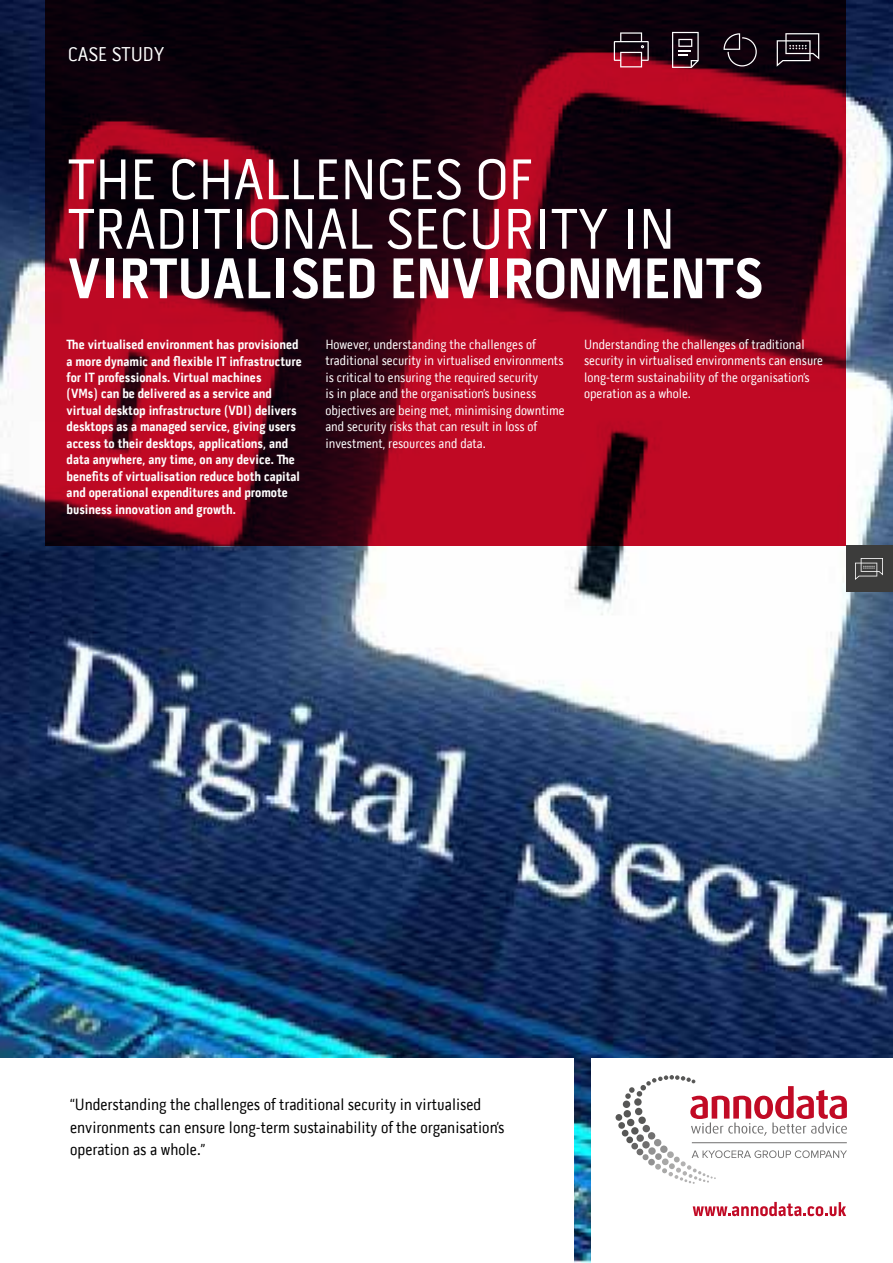
<style>
.page{position:relative;width:893px;height:1263px;background:#fff}
.page>*{position:absolute;margin:0;border:0;box-sizing:border-box;transform-origin:0 0}
.t1{font:58.5px/49.5px "Pill Gothic 300 mg";color:#fff}
.t2{font:700 58.5px "Pill Gothic 300 mg";color:#fff}
.t3{font:20.25px "Pill Gothic 300 mg";color:#fff}
.t4{font:16.5px/22.5px "Pill Gothic 300 mg";color:#000}
.t5{font:13.5px/16.5px "Pill Gothic 300 mg";color:#fff}
.t6{font:700 13.5px/16.5px "Pill Gothic 300 mg";color:#fff}
</style>
<div class="page">
<img style="left:0;top:0;width:893px;height:1263px">
<svg style="left:45px;top:0;width:801px;height:545px;background:#5c0416"></svg>
<svg style="left:777px;top:33px;width:42px;height:34px"></svg>
<svg style="left:672px;top:32px;width:27px;height:36px"></svg>
<svg style="left:723px;top:33px;width:34px;height:33px"></svg>
<svg style="left:614px;top:32px;width:35px;height:35px"></svg>
<div style="left:846px;top:545px;width:47px;height:46px;background:#3c3c3b"></div>
<svg style="left:855px;top:558px;width:28px;height:22px"></svg>
<div style="left:0;top:1059px;width:574px;height:204px;background:#fff"></div>
<div style="left:592px;top:1059px;width:301px;height:204px;background:#fff"></div>
<svg style="left:693px;top:1202px;width:153px;height:14px"></svg>
<hr style="left:692px;top:1142px;width:155px;height:1px;background:#706f6f">
<div style="left:648px;top:1159px;width:7px;height:6px;background:#929292;border-radius:50%"></div>
<div style="left:648px;top:1132px;width:7px;height:7px;background:#706f6f;border-radius:50%"></div>
<div style="left:654px;top:1139px;width:7px;height:7px;background:#929292;border-radius:50%"></div>
<div style="left:660px;top:1145px;width:8px;height:8px;background:#929292;border-radius:50%"></div>
<div style="left:636px;top:1134px;width:8px;height:8px;background:#646363;border-radius:50%"></div>
<div style="left:642px;top:1141px;width:8px;height:7px;background:#706f6f;border-radius:50%"></div>
<div style="left:648px;top:1147px;width:8px;height:8px;background:#929292;border-radius:50%"></div>
<svg style="left:615px;top:1114px;width:7px;height:7px"></svg>
<svg style="left:618px;top:1075px;width:229px;height:61px"></svg>
<div style="left:622px;top:1130px;width:7px;height:6px;background:#575756;border-radius:50%"></div>
<div style="left:626px;top:1136px;width:7px;height:7px;background:#575756;border-radius:50%"></div>
<div style="left:631px;top:1143px;width:7px;height:6px;background:#646363;border-radius:50%"></div>
<div style="left:636px;top:1148px;width:7px;height:7px;background:#706f6f;border-radius:50%"></div>
<div style="left:642px;top:1154px;width:7px;height:6px;background:#929292;border-radius:50%"></div>
<svg style="left:655px;top:1150px;width:192px;height:34px"></svg>
<h2 class="t3" style="left:68px;top:42px;width:98px">CASE STUDY</h2>
<h1 class="t1" style="left:68px;top:155px;width:608px">THE CHALLENGES OF<br>TRADITIONAL SECURITY IN</h1>
<h1 class="t2" style="left:68px;top:242px;width:697px">VIRTUALISED ENVIRONMENTS</h1>
<p class="t6" style="left:67px;top:336px;width:237px">The virtualised environment has provisioned a more dynamic and flexible IT infrastructure for IT professionals. Virtual machines<br>(VMs) can be delivered as a service and virtual desktop infrastructure (VDI) delivers desktops as a managed service, giving users access to their desktops, applications, and data anywhere, any time, on any device. The benefits of virtualisation reduce both capital and operational expenditures and promote business innovation and growth.</p>
<p class="t5" style="left:325px;top:336px;width:241px">However, understanding the challenges of traditional security in virtualised environments is critical to ensuring the required security<br>is in place and the organisation’s business objectives are being met, minimising downtime and security risks that can result in loss of investment, resources and data.</p>
<p class="t5" style="left:584px;top:336px;width:240px">Understanding the challenges of traditional security in virtualised environments can ensure long-term sustainability of the organisation’s operation as a whole.</p>
<p class="t4" style="left:70px;top:1094px;width:436px">“Understanding the challenges of traditional security in virtualised environments can ensure long-term sustainability of the organisation’s operation as a whole.”</p>
</div>
